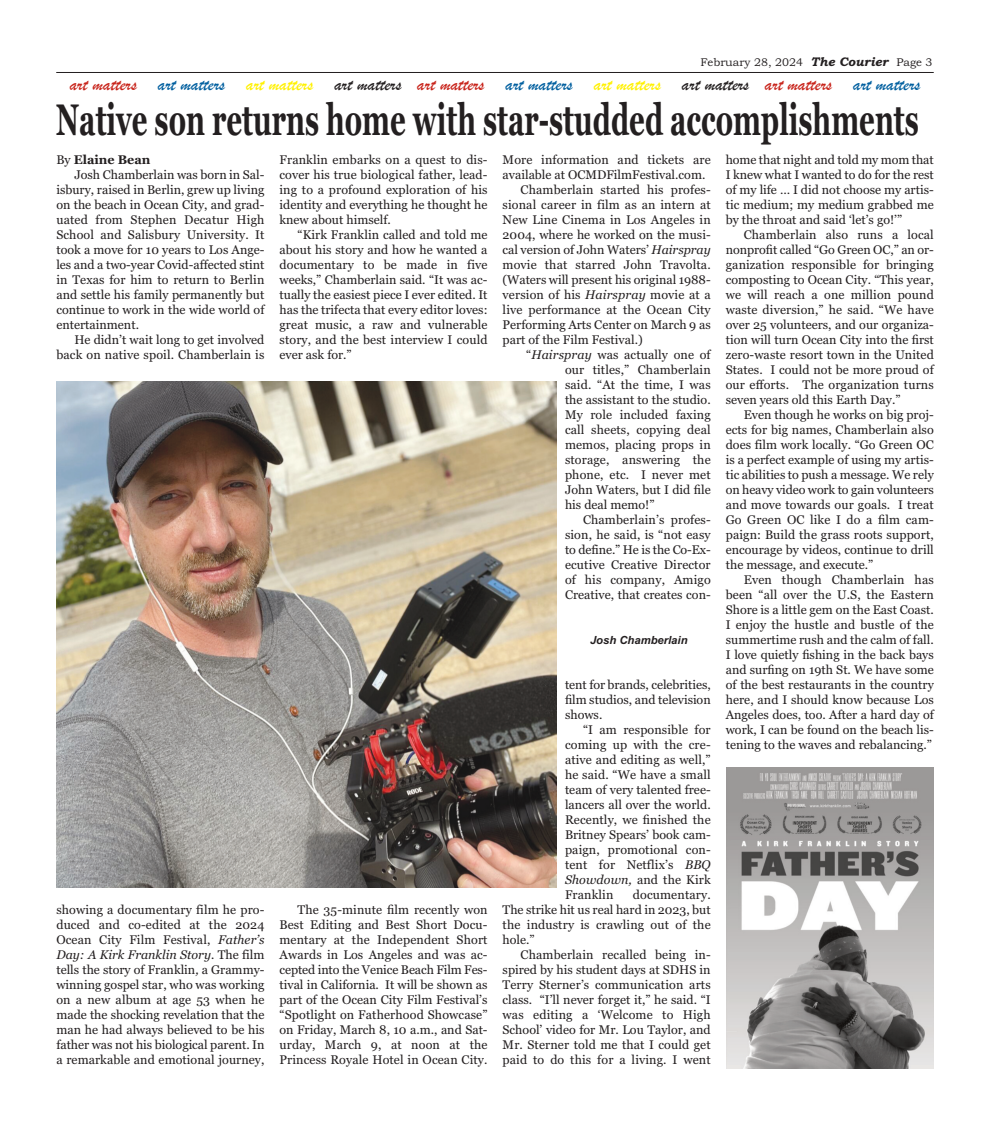
<style>
.page{position:relative;width:990px;height:1125px;background:#fff}
.page>*{position:absolute;margin:0;border:0;box-sizing:border-box;transform-origin:0 0}
.t1{font:700 44px "Georgia";color:#231f20;scale:.63 1}
.t2{font:18.75px "Brush Script";color:#c8241b}
.t3{font:12.5px/15px "Georgia";letter-spacing:.005em;color:#231f20;text-align:justify}
.t4{font:700 12.5px "Georgia";color:#231f20}
.t5{font:11.25px "Bookman Old Style";color:#231f20}
.t6{font:italic 700 11.25px "Arial";color:#231f20}
.s1{font-weight:700;font-style:italic;font-size:12.5px}
.s2{color:#005f9f}
.s3{color:#fff101}
.s4{color:#231f20}
.s5{font-weight:400}
.s6{font-style:italic}
</style>
<div class="page">
<hr style="left:56px;top:72px;width:878px;height:1px;background:#231f20">
<img style="left:56px;top:382px;width:500px;height:505px">
<img style="left:726px;top:768px;width:208px;height:301px">
<p class="t5" style="left:700px;top:56px;width:234px">February 28, 2024 <span class="s1">The Courier</span> Page 3</p>
<h2 class="t2" style="left:70px;top:73px;width:852px">art matters <span class="s2">art matters</span> <span class="s3">art matters</span> <span class="s4">art matters</span> art matters <span class="s2">art matters</span> <span class="s3">art matters</span> <span class="s4">art matters</span> art matters <span class="s2">art matters</span></h2>
<h1 class="t1" style="left:56px;top:94px;width:1371px">Native son returns home with star-studded accomplishments</h1>
<p class="t4" style="left:56px;top:152px;width:96px"><span class="s5">By</span> Elaine Bean</p>
<p class="t3" style="left:74px;top:168px;width:192px">Josh Chamberlain was born in Sal-</p>
<p class="t3" style="left:56px;top:183px;width:210px">isbury, raised in Berlin, grew up living</p>
<p class="t3" style="left:56px;top:198px;width:210px">on the beach in Ocean City, and grad-</p>
<p class="t3" style="left:56px;top:213px;width:210px">uated from Stephen Decatur High</p>
<p class="t3" style="left:56px;top:228px;width:210px">School and Salisbury University. It</p>
<p class="t3" style="left:56px;top:243px;width:210px">took a move for 10 years to Los Ange-</p>
<p class="t3" style="left:56px;top:258px;width:210px">les and a two-year Covid-affected stint</p>
<p class="t3" style="left:56px;top:273px;width:210px">in Texas for him to return to Berlin</p>
<p class="t3" style="left:56px;top:288px;width:210px">and settle his family permanently but</p>
<p class="t3" style="left:56px;top:303px;width:210px">continue to work in the wide world of</p>
<p class="t3" style="left:56px;top:318px;width:84px">entertainment.</p>
<p class="t3" style="left:74px;top:333px;width:192px">He didn’t wait long to get involved</p>
<p class="t3" style="left:56px;top:348px;width:210px">back on native spoil. Chamberlain is</p>
<p class="t3" style="left:280px;top:153px;width:210px">Franklin embarks on a quest to dis&shy;cover his true biological father, lead&shy;ing to a profound exploration of his identity and everything he thought he knew about himself.</p>
<p class="t3" style="left:280px;top:228px;width:210px;text-indent:18px">“Kirk Franklin called and told me about his story and how he wanted a documentary to be made in five weeks,” Chamberlain said. “It was ac&shy;tually the easiest piece I ever edited. It has the trifecta that every editor loves: great music, a raw and vulnerable story, and the best interview I could ever ask for.”</p>
<p class="t3" style="left:503px;top:153px;width:210px">More information and tickets are</p>
<p class="t3" style="left:503px;top:168px;width:204px">available at OCMDFilmFestival.com.</p>
<p class="t3" style="left:521px;top:183px;width:192px">Chamberlain started his profes-</p>
<p class="t3" style="left:503px;top:198px;width:210px">sional career in film as an intern at</p>
<p class="t3" style="left:503px;top:213px;width:210px">New Line Cinema in Los Angeles in</p>
<p class="t3" style="left:503px;top:228px;width:210px">2004, where he worked on the musi-</p>
<p class="t3" style="left:503px;top:243px;width:210px">cal version of John Waters’ <span class="s6">Hairspray</span></p>
<p class="t3" style="left:503px;top:258px;width:210px">movie that starred John Travolta.</p>
<p class="t3" style="left:503px;top:273px;width:210px">(Waters will present his original 1988-</p>
<p class="t3" style="left:503px;top:288px;width:210px">version of his <span class="s6">Hairspray</span> movie at a</p>
<p class="t3" style="left:503px;top:303px;width:210px">live performance at the Ocean City</p>
<p class="t3" style="left:503px;top:318px;width:210px">Performing Arts Center on March 9 as</p>
<p class="t3" style="left:503px;top:333px;width:142px">part of the Film Festival.)</p>
<p class="t3" style="left:526px;top:348px;width:186px">“<span class="s6">Hairspray</span> was actually one of</p>
<p class="t3" style="left:565px;top:363px;width:147px">our titles,” Chamberlain</p>
<p class="t3" style="left:565px;top:378px;width:147px">said. “At the time, I was</p>
<p class="t3" style="left:565px;top:393px;width:147px">the assistant to the studio.</p>
<p class="t3" style="left:565px;top:408px;width:147px">My role included faxing</p>
<p class="t3" style="left:565px;top:423px;width:147px">call sheets, copying deal</p>
<p class="t3" style="left:565px;top:438px;width:147px">memos, placing props in</p>
<p class="t3" style="left:565px;top:453px;width:147px">storage, answering the</p>
<p class="t3" style="left:565px;top:468px;width:147px">phone, etc. I never met</p>
<p class="t3" style="left:565px;top:483px;width:147px">John Waters, but I did file</p>
<p class="t3" style="left:565px;top:498px;width:91px">his deal memo!”</p>
<p class="t3" style="left:583px;top:513px;width:129px">Chamberlain’s profes-</p>
<p class="t3" style="left:565px;top:528px;width:147px">sion, he said, is “not easy</p>
<p class="t3" style="left:565px;top:543px;width:147px">to define.” He is the Co-Ex-</p>
<p class="t3" style="left:565px;top:558px;width:147px">ecutive Creative Director</p>
<p class="t3" style="left:565px;top:573px;width:147px">of his company, Amigo</p>
<p class="t3" style="left:565px;top:588px;width:147px">Creative, that creates con-</p>
<p class="t3" style="left:726px;top:153px;width:210px">home that night and told my mom that I knew what I wanted to do for the rest of my life … I did not choose my artis&shy;tic medium; my medium grabbed me by the throat and said ‘let’s go!’”</p>
<p class="t3" style="left:726px;top:228px;width:210px;text-indent:18px">Chamberlain also runs a local nonprofit called “Go Green OC,” an or&shy;ganization responsible for bringing composting to Ocean City. “This year, we will reach a one million pound waste diversion,” he said. “We have over 25 volunteers, and our organiza&shy;tion will turn Ocean City into the first zero-waste resort town in the United States. I could not be more proud of our efforts. The organization turns seven years old this Earth Day.”</p>
<p class="t3" style="left:726px;top:408px;width:210px;text-indent:18px">Even though he works on big proj&shy;ects for big names, Chamberlain also does film work locally. “Go Green OC is a perfect example of using my artis&shy;tic abilities to push a message. We rely on heavy video work to gain volunteers and move towards our goals. I treat Go Green OC like I do a film cam&shy;paign: Build the grass roots support, encourage by videos, continue to drill the message, and execute.”</p>
<p class="t3" style="left:726px;top:573px;width:210px;text-indent:18px">Even though Chamberlain has been “all over the U.S, the Eastern Shore is a little gem on the East Coast.<br>I enjoy the hustle and bustle of the summertime rush and the calm of fall.<br>I love quietly fishing in the back bays and surfing on 19th St. We have some of the best restaurants in the country here, and I should know because Los Angeles does, too. After a hard day of work, I can be found on the beach lis&shy;tening to the waves and rebalancing.”</p>
<p class="t6" style="left:590px;top:633px;width:99px">Josh Chamberlain</p>
<p class="t3" style="left:565px;top:678px;width:147px">tent for brands, celebrities, film studios, and television shows.</p>
<p class="t3" style="left:565px;top:723px;width:147px;text-indent:18px">“I am responsible for coming up with the cre&shy;ative and editing as well,” he said. “We have a small team of very talented free&shy;lancers all over the world.<br>Recently, we finished the Britney Spears’ book cam&shy;paign, promotional con&shy;tent for Netflix’s <span class="s6">BBQ Showdown,</span> and the Kirk Franklin</p>
<p class="t3" style="left:503px;top:888px;width:210px;text-indent:130px">documentary.<br>The strike hit us real hard in 2023, but the industry is crawling out of the hole.”</p>
<p class="t3" style="left:503px;top:948px;width:210px;text-indent:18px">Chamberlain recalled being in&shy;spired by his student days at SDHS in Terry Sterner’s communication arts class. “I’ll never forget it,” he said. “I was editing a ‘Welcome to High School’ video for Mr. Lou Taylor, and Mr. Sterner told me that I could get paid to do this for a living. I went</p>
<p class="t3" style="left:280px;top:903px;width:210px;text-indent:18px">The 35-minute film recently won Best Editing and Best Short Docu&shy;mentary at the Independent Short Awards in Los Angeles and was ac&shy;cepted into the Venice Beach Film Fes&shy;tival in California. It will be shown as part of the Ocean City Film Festival’s “Spotlight on Fatherhood Showcase” on Friday, March 8, 10 a.m., and Sat&shy;urday, March 9, at noon at the Princess Royale Hotel in Ocean City.</p>
<p class="t3" style="left:56px;top:903px;width:210px">showing a documentary film he pro&shy;duced and co-edited at the 2024<br>Ocean City Film Festival, <span class="s6">Father’s Day: A Kirk Franklin Story.</span> The film tells the story of Franklin<span class="s6">,</span> a Grammy&shy;winning gospel star, who was working on a new album at age 53 when he made the shocking revelation that the man he had always believed to be his father was not his biological parent. In a remarkable and emotional journey,</p>
</div>
